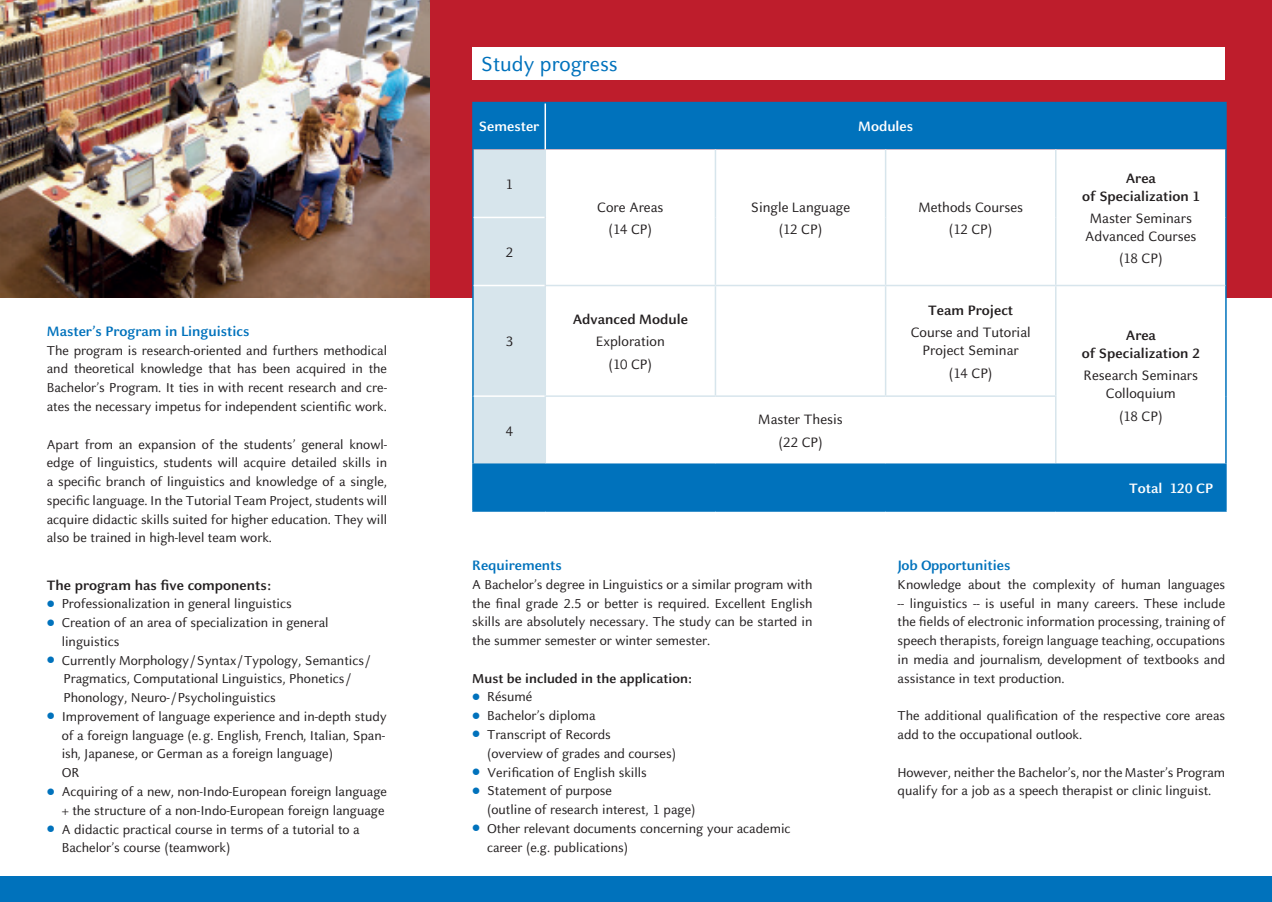
<style>
.page{position:relative;width:1272px;height:902px;background:#fff}
.page>*{position:absolute;margin:0;border:0;box-sizing:border-box;transform-origin:0 0}
.t1{font:22.5px "HHU Celeste Sans";color:#0072bc}
.t2{font:15px/22.2px "HHU Celeste Sans";color:#231f20;text-align:center}
.t3{font:700 15px/18px "HHU Celeste Sans";color:#231f20;text-align:center}
.t4{font:700 15px "HHU Celeste Sans";color:#0072bc}
.t5{font:700 15px "HHU Celeste Sans";color:#fff}
.t6{font:14.25px/18.8px "HHU Celeste Sans";color:#231f20;text-align:justify}
.t7{font:700 14.25px "HHU Celeste Sans";color:#231f20}
</style>
<div class="page">
<div style="left:429px;top:0;width:842px;height:298px;background:#be1d2c"></div>
<div style="left:472px;top:47px;width:753px;height:33px;background:#fff"></div>
<div style="left:0;top:876px;width:1271px;height:25px;background:#0072bc"></div>
<svg style="left:473px;top:103px;width:752px;height:360px;background:#529ece"></svg>
<svg style="left:546px;top:149px;width:679px;height:314px"></svg>
<div style="left:473px;top:464px;width:752px;height:47px;background:#0072bc"></div>
<hr style="left:544px;top:103px;width:2px;height:46px;background:#fff">
<hr style="left:472px;top:102px;width:73px;height:1px;background:#0072bc">
<hr style="left:472px;top:103px;width:1px;height:46px;background:#0072bc">
<hr style="left:545px;top:102px;width:170px;height:1px;background:#0072bc">
<hr style="left:715px;top:102px;width:170px;height:1px;background:#0072bc">
<hr style="left:885px;top:102px;width:170px;height:1px;background:#0072bc">
<hr style="left:1055px;top:102px;width:171px;height:1px;background:#0072bc">
<hr style="left:1225px;top:103px;width:1px;height:46px;background:#0072bc">
<hr style="left:472px;top:149px;width:1px;height:68px;background:#0072bc">
<hr style="left:1225px;top:149px;width:1px;height:68px;background:#0072bc">
<hr style="left:472px;top:217px;width:1px;height:68px;background:#0072bc">
<hr style="left:1225px;top:217px;width:1px;height:68px;background:#0072bc">
<hr style="left:472px;top:285px;width:1px;height:111px;background:#0072bc">
<hr style="left:1225px;top:285px;width:1px;height:111px;background:#0072bc">
<hr style="left:472px;top:396px;width:1px;height:67px;background:#0072bc">
<hr style="left:1225px;top:396px;width:1px;height:67px;background:#0072bc">
<hr style="left:472px;top:465px;width:1px;height:45px;background:#0072bc">
<hr style="left:1225px;top:465px;width:1px;height:45px;background:#0072bc">
<hr style="left:472px;top:510px;width:73px;height:1px;background:#0072bc">
<hr style="left:1055px;top:510px;width:171px;height:1px;background:#0072bc">
<hr style="left:544px;top:149px;width:2px;height:68px;background:#d7e5ec">
<hr style="left:714px;top:149px;width:2px;height:68px;background:#d7e5ec">
<hr style="left:884px;top:149px;width:2px;height:68px;background:#d7e5ec">
<hr style="left:1054px;top:149px;width:2px;height:68px;background:#d7e5ec">
<hr style="left:544px;top:217px;width:2px;height:68px;background:#d7e5ec">
<hr style="left:714px;top:217px;width:2px;height:68px;background:#d7e5ec">
<hr style="left:884px;top:217px;width:2px;height:68px;background:#d7e5ec">
<hr style="left:1054px;top:217px;width:2px;height:68px;background:#d7e5ec">
<hr style="left:544px;top:285px;width:171px;height:1px;background:#d7e5ec">
<hr style="left:544px;top:286px;width:2px;height:109px;background:#d7e5ec">
<hr style="left:715px;top:285px;width:170px;height:1px;background:#d7e5ec">
<hr style="left:714px;top:286px;width:2px;height:109px;background:#d7e5ec">
<hr style="left:885px;top:285px;width:170px;height:1px;background:#d7e5ec">
<hr style="left:884px;top:286px;width:2px;height:109px;background:#d7e5ec">
<hr style="left:1055px;top:285px;width:170px;height:1px;background:#d7e5ec">
<hr style="left:1054px;top:286px;width:2px;height:109px;background:#d7e5ec">
<hr style="left:544px;top:395px;width:171px;height:2px;background:#d7e5ec">
<hr style="left:544px;top:397px;width:2px;height:66px;background:#d7e5ec">
<hr style="left:715px;top:395px;width:170px;height:2px;background:#d7e5ec">
<hr style="left:885px;top:395px;width:171px;height:2px;background:#d7e5ec">
<hr style="left:1054px;top:397px;width:2px;height:66px;background:#d7e5ec">
<hr style="left:473px;top:217px;width:71px;height:1px;background:#fff">
<hr style="left:473px;top:285px;width:71px;height:1px;background:#fff">
<hr style="left:473px;top:395px;width:71px;height:2px;background:#fff">
<hr style="left:472px;top:463px;width:73px;height:2px;background:#0072bc">
<hr style="left:545px;top:463px;width:170px;height:2px;background:#0072bc">
<hr style="left:715px;top:463px;width:170px;height:2px;background:#0072bc">
<hr style="left:885px;top:463px;width:170px;height:2px;background:#0072bc">
<hr style="left:1055px;top:463px;width:171px;height:2px;background:#0072bc">
<img style="left:0;top:0;width:429px;height:298px">
<p class="t4" style="left:47px;top:321px;width:204px">Master’s Program in Linguistics</p>
<p class="t6" style="left:47px;top:340px;width:342px">The program is research-oriented and furthers methodical and theoretical knowledge that has been acquired in the Bachelor’s Program. It ties in with recent research and cre&shy;ates the necessary impetus for independent scientific work.</p>
<p class="t6" style="left:47px;top:434px;width:342px">Apart from an expansion of the students’ general knowl&shy;edge of linguistics, students will acquire detailed skills in a specific branch of linguistics and knowledge of a single, specific language. In the Tutorial Team Project, students will acquire didactic skills suited for higher education. They will also be trained in high-level team work.</p>
<p class="t3" style="left:47px;top:575px;width:226px">The program has five components:</p>
<p class="t6" style="left:62px;top:594px;width:327px;text-align:left">Professionalization in general linguistics<br>Creation of an area of specialization in general linguistics<br>Currently Morphology /Syntax /Typology, Semantics/ Pragmatics, Computational Linguistics, Phonetics/ Phonology, Neuro-/Psycholinguistics<br>Improvement of language experience and in-depth study of a foreign language (e.g. English, French, Italian, Span&shy;ish, Japanese, or German as a foreign language)<br>OR<br>Acquiring of a new, non-Indo-European foreign language + the structure of a non-Indo-European foreign language A didactic practical course in terms of a tutorial to a Bachelor’s course (teamwork)</p>
<h1 class="t1" style="left:480px;top:49px;width:139px">Study progress</h1>
<p class="t5" style="left:479px;top:117px;width:62px">Semester</p>
<p class="t5" style="left:858px;top:117px;width:57px">Modules</p>
<p class="t2" style="left:506px;top:173px;width:8px">1</p>
<p class="t2" style="left:505px;top:241px;width:9px">2</p>
<p class="t2" style="left:505px;top:330px;width:9px">3</p>
<p class="t2" style="left:597px;top:195px;width:68px">Core Areas (14 CP)</p>
<p class="t2" style="left:750px;top:195px;width:101px">Single Language (12 CP)</p>
<p class="t2" style="left:918px;top:195px;width:106px">Methods Courses (12 CP)</p>
<p class="t3" style="left:572px;top:310px;width:117px">Advanced Module</p>
<p class="t2" style="left:596px;top:330px;width:70px">Exploration (10 CP)</p>
<p class="t3" style="left:928px;top:301px;width:87px">Team Project</p>
<p class="t2" style="left:910px;top:323px;width:121px;line-height:18px">Course and Tutorial<br>Project Seminar</p>
<p class="t2" style="left:948px;top:361px;width:45px">(14 CP)</p>
<p class="t2" style="left:505px;top:419px;width:9px">4</p>
<p class="t2" style="left:758px;top:408px;width:86px">Master Thesis (22 CP)</p>
<p class="t3" style="left:1082px;top:168px;width:119px">Area<br>of Specialization 1</p>
<p class="t2" style="left:1085px;top:209px;width:113px;line-height:18px">Master Seminars<br>Advanced Courses</p>
<p class="t2" style="left:1119px;top:247px;width:45px">(18 CP)</p>
<p class="t3" style="left:1081px;top:326px;width:120px">Area<br>of Specialization 2</p>
<p class="t2" style="left:1083px;top:366px;width:116px;line-height:18px">Research Seminars<br>Colloquium</p>
<p class="t2" style="left:1119px;top:404px;width:45px">(18 CP)</p>
<p class="t5" style="left:1129px;top:478px;width:85px">Total 120 CP</p>
<p class="t4" style="left:472px;top:555px;width:91px">Requirements</p>
<p class="t6" style="left:472px;top:574px;width:342px">A Bachelor’s degree in Linguistics or a similar program with the final grade 2.5 or better is required. Excellent English skills are absolutely necessary. The study can be started in the summer semester or winter semester.</p>
<p class="t7" style="left:472px;top:669px;width:221px">Must be included in the application:</p>
<p class="t6" style="left:487px;top:687px;width:305px;text-align:left">Résumé<br>Bachelor’s diploma<br>Transcript of Records<br>(overview of grades and courses)<br>Verification of English skills<br>Statement of purpose<br>(outline of research interest, 1 page)<br>Other relevant documents concerning your academic career (e.g. publications)</p>
<p class="t4" style="left:897px;top:555px;width:114px">Job Opportunities</p>
<p class="t6" style="left:897px;top:574px;width:329px">Knowledge about the complexity of human languages -- linguistics -- is useful in many careers. These include the fields of electronic information processing, training of speech therapists, foreign language teaching, occupations in media and journalism, development of textbooks and assistance in text production.</p>
<p class="t6" style="left:897px;top:706px;width:329px">The additional qualification of the respective core areas add to the occupational outlook.</p>
<p class="t6" style="left:897px;top:762px;width:329px">However, neither the Bachelor’s, nor the Master’s Program qualify for a job as a speech therapist or clinic linguist.</p>
</div>
